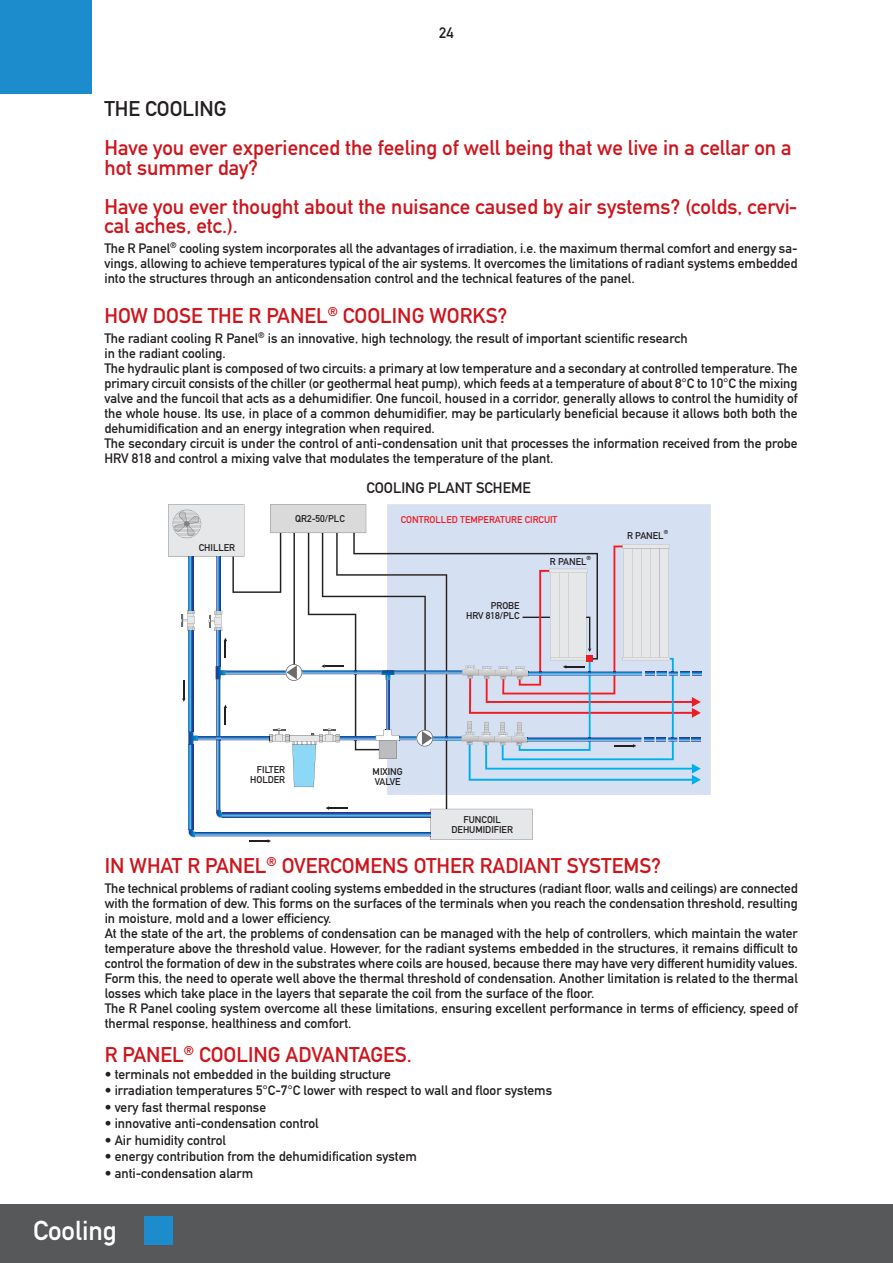
<style>
.page{position:relative;width:893px;height:1263px;background:#fff}
.page>*{position:absolute;margin:0;border:0;box-sizing:border-box;transform-origin:0 0}
.t1{font:27px "DIN Mittelschrift";color:#fff}
.t2{font:21px/19.5px "DIN Mittelschrift";color:#cd151d}
.t3{font:21px "DIN Mittelschrift";color:#231f20}
.t4{font:15px "DIN Mittelschrift";color:#231f20}
.t5{font:13.5px/15px "DIN Mittelschrift";color:#231f20}
.t6{font:9.75px/9.8px "DIN Mittelschrift";color:#231f20;text-align:right}
.t7{font:9.75px "DIN Mittelschrift";color:#ee1d23}
.t8{font:5.7px "DIN Mittelschrift";color:#231f20}
</style>
<div class="page">
<div style="left:0;top:1204px;width:893px;height:59px;background:#57585a"></div>
<div style="left:144px;top:1216px;width:29px;height:29px;background:#1d8ccc"></div>
<div style="left:0;top:0;width:92px;height:94px;background:#1d8ccc"></div>
<div style="left:701px;top:504px;width:9px;height:291px;background:#d5e0f2"></div>
<svg style="left:168px;top:504px;width:533px;height:339px"></svg>
<p class="t4" style="left:439px;top:27px;width:16px">24</p>
<h2 class="t3" style="left:104px;top:101px;width:124px">THE COOLING</h2>
<h2 class="t2" style="left:104px;top:140px;width:689px">Have you ever experienced the feeling of well being that we live in a cellar on a hot summer day?</h2>
<h2 class="t2" style="left:104px;top:199px;width:694px">Have you ever thought about the nuisance caused by air systems? (colds, cervi&shy;cal aches, etc.).</h2>
<p class="t5" style="left:104px;top:242px;width:695px;text-align:justify">The R Panel<sup>®</sup> cooling system incorporates all the advantages of irradiation, i.e. the maximum thermal comfort and energy sa&shy;vings, allowing to achieve temperatures typical of the air systems. It overcomes the limitations of radiant systems embedded into the structures through an anticondensation control and the technical features of the panel.</p>
<h2 class="t2" style="left:104px;top:308px;width:405px">HOW DOSE THE R PANEL<sup>®</sup> COOLING WORKS?</h2>
<p class="t5" style="left:104px;top:332px;width:694px">The radiant cooling R Panel<sup>®</sup> is an innovative, high technology, the result of important scientific research<br>in the radiant cooling.<br>The hydraulic plant is composed of two circuits: a primary at low temperature and a secondary at controlled temperature. The primary circuit consists of the chiller (or geothermal heat pump), which feeds at a temperature of about 8°C to 10°C the mixing valve and the funcoil that acts as a dehumidifier. One funcoil, housed in a corridor, generally allows to control the humidity of the whole house. Its use, in place of a common dehumidifier, may be particularly beneficial because it allows both both the dehumidification and an energy integration when required.<br>The secondary circuit is under the control of anti-condensation unit that processes the information received from the probe HRV 818 and control a mixing valve that modulates the temperature of the plant.</p>
<p class="t4" style="left:366px;top:482px;width:166px">COOLING PLANT SCHEME</p>
<p class="t6" style="left:199px;top:544px;width:38px">CHILLER</p>
<p class="t6" style="left:295px;top:515px;width:51px">QR2-50/PLC</p>
<p class="t7" style="left:401px;top:516px;width:158px">CONTROLLED TEMPERATURE CIRCUIT</p>
<p class="t6" style="left:466px;top:602px;width:55px">PROBE<br>HRV 818/PLC</p>
<p class="t6" style="left:550px;top:558px;width:38px">R PANEL</p>
<p class="t8" style="left:586px;top:556px;width:6px">®</p>
<p class="t6" style="left:627px;top:531px;width:38px">R PANEL</p>
<p class="t8" style="left:664px;top:530px;width:6px">®</p>
<p class="t6" style="left:250px;top:766px;width:37px">FILTER<br>HOLDER</p>
<p class="t6" style="left:373px;top:768px;width:32px;text-align:left">MIXING<br>VALVE</p>
<p class="t6" style="left:451px;top:816px;width:63px;text-align:center">FUNCOIL<br>DEHUMIDIFIER</p>
<h2 class="t2" style="left:105px;top:858px;width:558px">IN WHAT R PANEL<sup>®</sup> OVERCOMENS OTHER RADIANT SYSTEMS?</h2>
<p class="t5" style="left:105px;top:882px;width:695px">The technical problems of radiant cooling systems embedded in the structures (radiant floor, walls and ceilings) are connected with the formation of dew. This forms on the surfaces of the terminals when you reach the condensation threshold, resulting in moisture, mold and a lower efficiency.<br>At the state of the art, the problems of condensation can be managed with the help of controllers, which maintain the water temperature above the threshold value. However, for the radiant systems embedded in the structures, it remains difficult to control the formation of dew in the substrates where coils are housed, because there may have very different humidity values.<br>Form this, the need to operate well above the thermal threshold of condensation. Another limitation is related to the thermal losses which take place in the layers that separate the coil from the surface of the floor.<br>The R Panel cooling system overcome all these limitations, ensuring excellent performance in terms of efficiency, speed of thermal response, healthiness and comfort.</p>
<h2 class="t2" style="left:105px;top:1047px;width:309px">R PANEL<sup>®</sup> COOLING ADVANTAGES.</h2>
<p class="t5" style="left:105px;top:1068px;width:288px">• terminals not embedded in the building structure</p>
<p class="t5" style="left:105px;top:1084px;width:449px">• irradiation temperatures 5°C-7°C lower with respect to wall and floor systems</p>
<p class="t5" style="left:105px;top:1101px;width:163px">• very fast thermal response</p>
<p class="t5" style="left:105px;top:1117px;width:215px">• innovative anti-condensation control</p>
<p class="t5" style="left:105px;top:1134px;width:123px">• Air humidity control</p>
<p class="t5" style="left:105px;top:1150px;width:314px">• energy contribution from the dehumidification system</p>
<p class="t5" style="left:105px;top:1167px;width:150px">• anti-condensation alarm</p>
<h1 class="t1" style="left:33px;top:1221px;width:85px">Cooling</h1>
</div>
